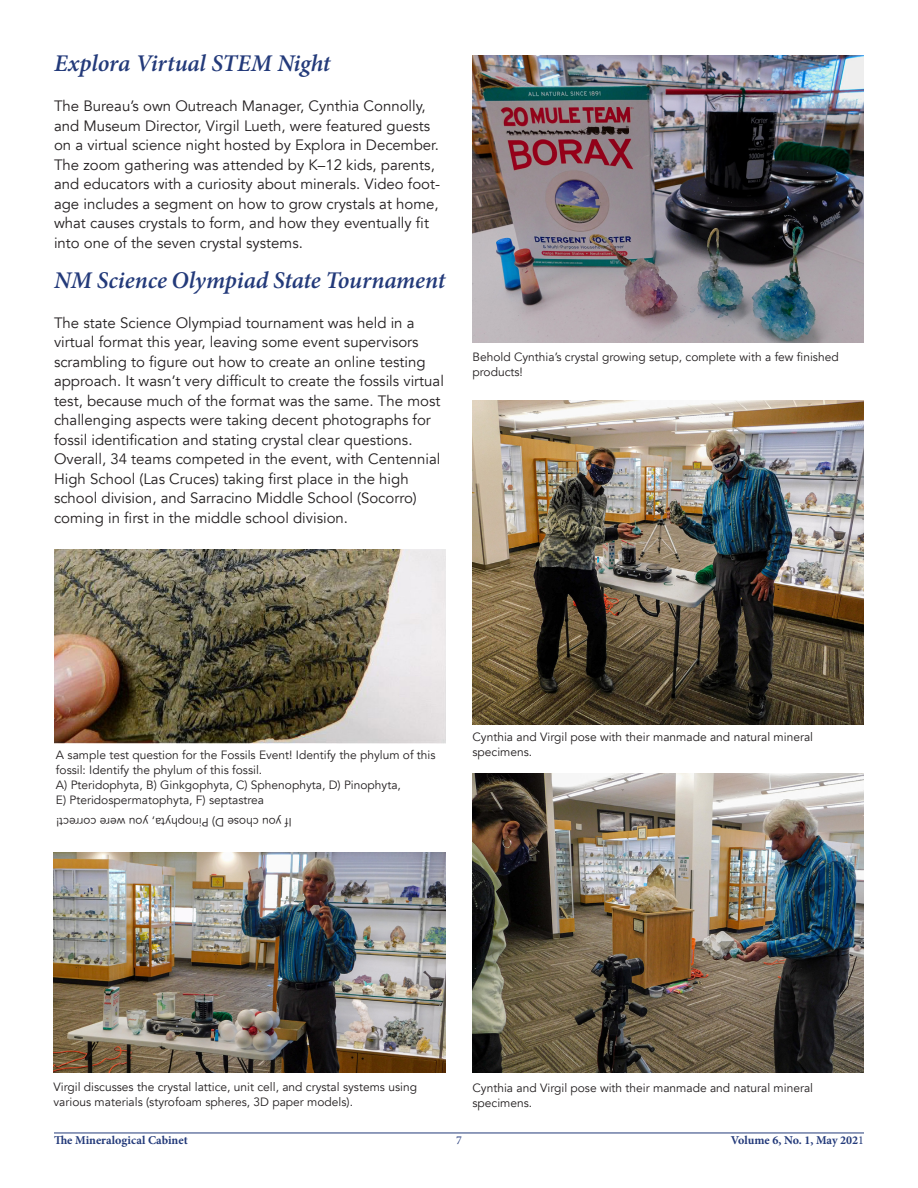
<style>
.page{position:relative;width:918px;height:1188px;background:#fff}
.page>*{position:absolute;margin:0;border:0;box-sizing:border-box;transform-origin:0 0}
.t1{font:italic 600 24px "Minion Pro";letter-spacing:-.005em;color:#233a7a}
.Body{font:15px/19.5px "Avenir";color:#231f20}
.t2{font:12px/15px "Avenir";color:#231f20}
.t3{font:700 12px "Minion Pro";color:#233a7a}
.t4{font:12px "Minion Pro";color:#233a7a}
.s1{font-weight:400}
</style>
<div class="page">
<hr style="left:54px;top:1133px;width:810px;height:1px;background:#233a7a">
<img style="left:472px;top:56px;width:392px;height:287px">
<img style="left:472px;top:400px;width:392px;height:324px">
<img style="left:472px;top:773px;width:392px;height:299px">
<img style="left:53px;top:852px;width:392px;height:220px">
<img style="left:54px;top:550px;width:391px;height:193px">
<h2 class="t1" style="left:54px;top:47px;width:278px">Explora Virtual STEM Night</h2>
<p class="Body" style="left:54px;top:97px;width:388px">The Bureau’s own Outreach Manager, Cynthia Connolly, and Museum Director, Virgil Lueth, were featured guests on a virtual science night hosted by Explora in December.<br>The zoom gathering was attended by K–12 kids, parents, and educators with a curiosity about minerals. Video foot&shy;age includes a segment on how to grow crystals at home, what causes crystals to form, and how they eventually fit into one of the seven crystal systems.</p>
<h2 class="t1" style="left:54px;top:264px;width:393px">NM Science Olympiad State Tournament</h2>
<p class="Body" style="left:54px;top:313px;width:391px">The state Science Olympiad tournament was held in a virtual format this year, leaving some event supervisors scrambling to figure out how to create an online testing approach. It wasn’t very difficult to create the fossils virtual test, because much of the format was the same. The most challenging aspects were taking decent photographs for fossil identification and stating crystal clear questions.<br>Overall, 34 teams competed in the event, with Centennial High School (Las Cruces) taking first place in the high school division, and Sarracino Middle School (Socorro) coming in first in the middle school division.</p>
<p class="t2" style="left:472px;top:350px;width:368px">Behold Cynthia’s crystal growing setup, complete with a few finished products!</p>
<p class="t2" style="left:56px;top:748px;width:381px">A sample test question for the Fossils Event! Identify the phylum of this fossil: Identify the phylum of this fossil.</p>
<p class="t2" style="left:56px;top:778px;width:346px">A) Pteridophyta, B) Ginkgophyta, C) Sphenophyta, D) Pinophyta,<br>E) Pteridospermatophyta, F) septastrea</p>
<p class="t2" style="left:292px;top:830px;width:237px;rotate:-180deg">If you chose D) Pinophyta, you were correct!</p>
<p class="t2" style="left:472px;top:730px;width:342px">Cynthia and Virgil pose with their manmade and natural mineral specimens.</p>
<p class="t2" style="left:54px;top:1079px;width:365px">Virgil discusses the crystal lattice, unit cell, and crystal systems using various materials (styrofoam spheres, 3D paper models).</p>
<p class="t2" style="left:472px;top:1080px;width:342px">Cynthia and Virgil pose with their manmade and natural mineral specimens.</p>
<p class="t3" style="left:54px;top:1132px;width:135px">The Mineralogical Cabinet</p>
<p class="t4" style="left:456px;top:1132px;width:7px">7</p>
<p class="t3" style="left:731px;top:1132px;width:135px">Volume 6, No. 1, May 202<span class="s1">1</span></p>
</div>
